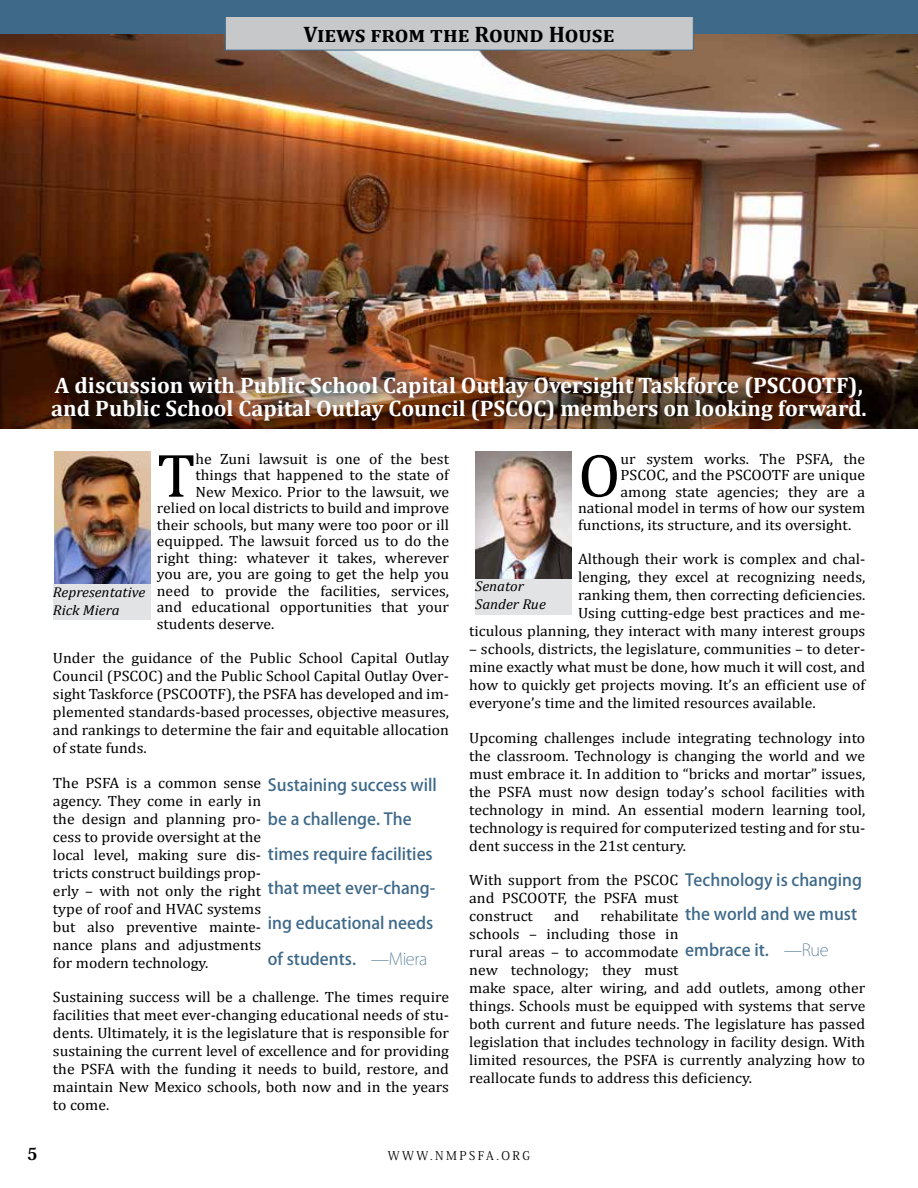
<style>
.page{position:relative;width:918px;height:1188px;background:#fff}
.page>*{position:absolute;margin:0;border:0;box-sizing:border-box;transform-origin:0 0}
.t1{font:61.95px "Cambria";color:#000;scale:1.05 1}
.t2{font:700 22.5px/22.5px "Cambria";color:#fff}
.t3{font:700 22.5px "Cambria";color:#000}
.t4{font:500 16.5px/34.5px "Koz Go Pro";color:#3e6989}
.t5{font:800 16.5px "Koz Min Pro";color:#000}
.t6{font:15px/18px "Cambria";color:#000;text-align:justify;scale:1.05 1}
.t7{font:italic 14.25px/18px "Cambria";color:#000;scale:1.05 1}
.t8{font:12px "Koz Min Pro";letter-spacing:.2em;color:#000}
.s1{font-family:"Koz Go Pro";font-weight:500;font-size:16.5px;color:#3e6989}
.s2{font-weight:200}
.s3{font-family:"Cambria";font-weight:400;font-size:15px;color:#000}
.s4{font-family:"Koz Go Pro";font-weight:200;font-size:16.5px;color:#3e6989}
</style>
<div class="page">
<div style="left:0;top:0;width:918px;height:44px;background:#3e6989"></div>
<img style="left:0;top:34px;width:918px;height:395px">
<div style="left:225px;top:16px;width:469px;height:34px;background:#c7c8ca;border:1px solid #3e6989"></div>
<div style="left:45px;top:371px;width:834px;height:63px;background:#000;opacity:.8"></div>
<img style="left:54px;top:451px;width:96px;height:134px">
<div style="left:53px;top:585px;width:97px;height:35px;background:#e2e3e4"></div>
<img style="left:475px;top:451px;width:96px;height:129px">
<div style="left:475px;top:580px;width:96px;height:35px;background:#e2e3e4"></div>
<h2 class="t3" style="left:304px;top:18px;width:312px">Views from the Round House</h2>
<h2 class="t2" style="left:51px;top:374px;width:817px">A discussion with Public School Capital Outlay Oversight Taskforce (PSCOOTF), and Public School Capital Outlay Council (PSCOC) members on looking forward.</h2>
<h1 class="t1" style="left:157px;top:439px;width:38px">T</h1>
<p class="t6" style="left:196px;top:450px;width:243px">he Zuni lawsuit is one of the best</p>
<h1 class="t1" style="left:578px;top:439px;width:42px">O</h1>
<p class="t6" style="left:621px;top:450px;width:235px">ur system works. The PSFA, the</p>
<p class="t6" style="left:196px;top:466px;width:243px">things that happened to the state of</p>
<p class="t6" style="left:196px;top:483px;width:243px">New Mexico. Prior to the lawsuit, we</p>
<p class="t6" style="left:157px;top:499px;width:280px">relied on local districts to build and improve</p>
<p class="t6" style="left:157px;top:516px;width:280px">their schools, but many were too poor or ill</p>
<p class="t6" style="left:157px;top:532px;width:280px">equipped. The lawsuit forced us to do the</p>
<p class="t6" style="left:157px;top:549px;width:280px">right thing: whatever it takes, wherever</p>
<p class="t6" style="left:157px;top:565px;width:280px">you are, you are going to get the help you</p>
<p class="t6" style="left:157px;top:582px;width:280px">need to provide the facilities, services,</p>
<p class="t6" style="left:157px;top:598px;width:280px">and educational opportunities that your</p>
<p class="t6" style="left:157px;top:615px;width:113px">students deserve.</p>
<p class="t6" style="left:53px;top:649px;width:379px">Under the guidance of the Public School Capital Outlay Council (PSCOC) and the Public School Capital Outlay Over&shy;sight Taskforce (PSCOOTF), the PSFA has developed and im&shy;plemented standards-based processes, objective measures, and rankings to determine the fair and equitable allocation of state funds.</p>
<p class="t6" style="left:53px;top:774px;width:200px">The PSFA is a common sense agency. They come in early in the design and planning pro&shy;cess to provide oversight at the</p>
<p class="t6" style="left:53px;top:864px;width:200px">tricts construct buildings prop-</p>
<p class="t6" style="left:53px;top:900px;width:200px">type of roof and HVAC systems but also preventive mainte&shy;nance plans and adjustments for modern technology.</p>
<p class="t6" style="left:53px;top:988px;width:379px">Sustaining success will be a challenge. The times require facilities that meet ever-changing educational needs of stu&shy;dents. Ultimately, it is the legislature that is responsible for sustaining the current level of excellence and for providing the PSFA with the funding it needs to build, restore, and maintain New Mexico schools, both now and in the years to come.</p>
<p class="t6" style="left:621px;top:466px;width:235px">PSCOC, and the PSCOOTF are unique</p>
<p class="t6" style="left:621px;top:483px;width:235px">among state agencies; they are a</p>
<p class="t6" style="left:578px;top:499px;width:275px">national model in terms of how our system</p>
<p class="t6" style="left:578px;top:516px;width:262px">functions, its structure, and its oversight.</p>
<p class="t6" style="left:469px;top:550px;width:379px;text-align:right">Although their work is complex and chal-<br>lenging, they excel at recognizing needs,<br>ranking them, then correcting deficiencies.<br>Using cutting-edge best practices and me-<br>ticulous planning, they interact with many interest groups</p>
<p class="t6" style="left:469px;top:640px;width:379px">– schools, districts, the legislature, communities – to deter&shy;mine exactly what must be done, how much it will cost, and how to quickly get projects moving. It’s an efficient use of everyone’s time and the limited resources available.</p>
<p class="t6" style="left:469px;top:729px;width:379px">Upcoming challenges include integrating technology into the classroom. Technology is changing the world and we must embrace it. In addition to “bricks and mortar” issues, the PSFA must now design today’s school facilities with technology in mind. An essential modern learning tool, technology is required for computerized testing and for stu&shy;dent success in the 21st century.</p>
<p class="t6" style="left:469px;top:889px;width:201px">and PSCOOTF, the PSFA must construct</p>
<p class="t7" style="left:53px;top:582px;width:90px">Representative<br>Rick Miera</p>
<p class="t7" style="left:475px;top:577px;width:69px">Senator<br>Sander Rue</p>
<p class="t4" style="left:268px;top:768px;width:170px">Sustaining success will be a challenge. The</p>
<p class="t6" style="left:53px;top:846px;width:363px">local level, making sure dis- <span class="s1">times require facilities</span></p>
<p class="t6" style="left:53px;top:882px;width:366px">erly – with not only the right <span class="s1">that meet ever-chang-</span></p>
<p class="t4" style="left:268px;top:906px;width:167px;line-height:36px">ing educational needs of students. <span class="s2">—Miera</span></p>
<p class="t6" style="left:469px;top:871px;width:376px">With support from the PSCOC <span class="s1">Technology is changing</span></p>
<p class="t4" style="left:601px;top:898px;width:258px"><span class="s3">rehabilitate</span> the world and we must</p>
<p class="t6" style="left:469px;top:943px;width:344px">rural areas – to accommodate <span class="s1">embrace it.</span> <span class="s4">—Rue</span></p>
<p class="t6" style="left:469px;top:907px;width:201px;text-indent:85px">and<br>schools – including those in</p>
<p class="t6" style="left:469px;top:961px;width:379px;text-align:left">new technology; they must<br>make space, alter wiring, and add outlets, among other things. Schools must be equipped with systems that serve both current and future needs. The legislature has passed legislation that includes technology in facility design. With limited resources, the PSFA is currently analyzing how to reallocate funds to address this deficiency.</p>
<p class="t5" style="left:27px;top:1142px;width:12px">5</p>
<p class="t8" style="left:388px;top:1147px;width:144px">WWW.NMPSFA.ORG</p>
</div>
